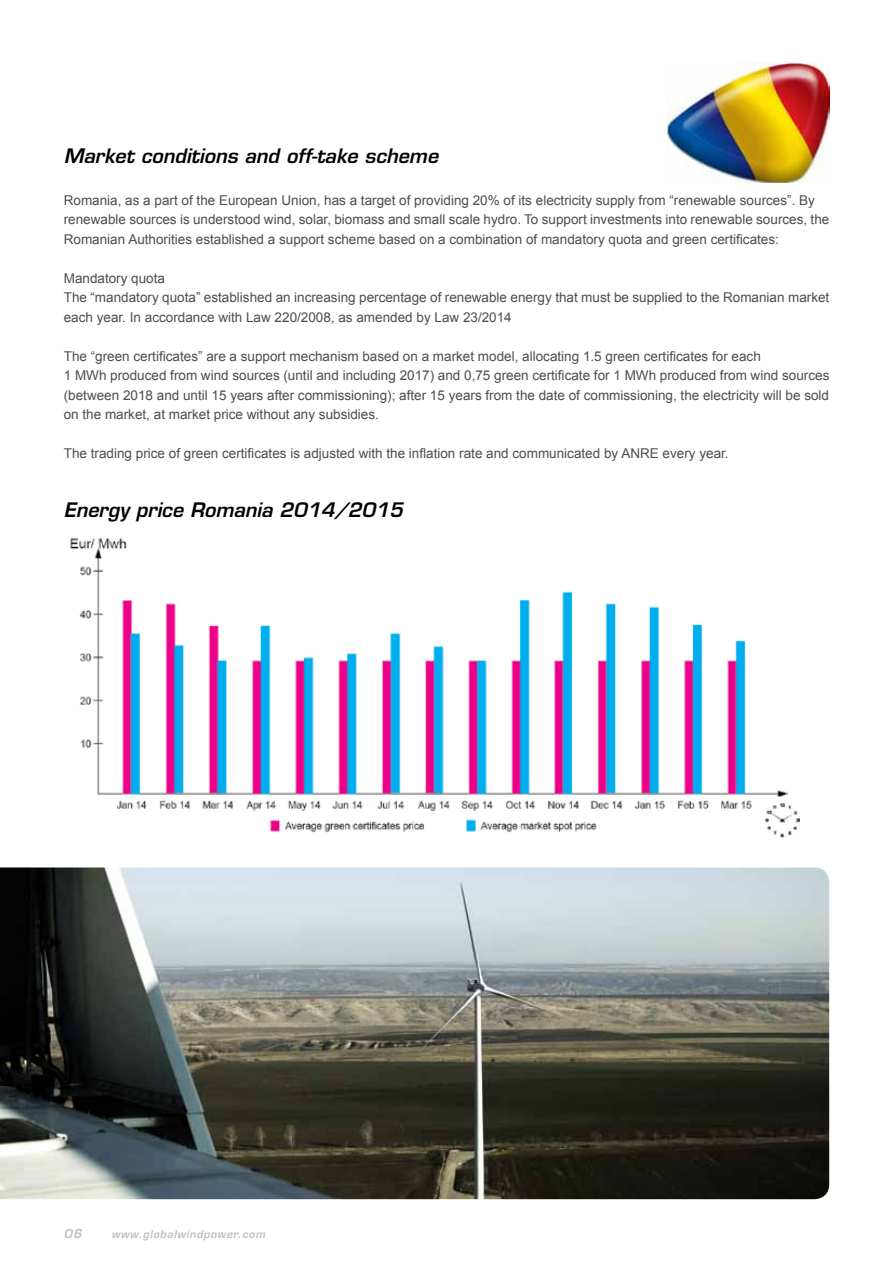
<style>
.page{position:relative;width:893px;height:1263px;background:#fff}
.page>*{position:absolute;margin:0;border:0;box-sizing:border-box;transform-origin:0 0}
.t1{font:italic 600 19.5px "Eurostile LT Std";color:#000}
.t2{font:13.5px/19.5px "Arial";color:#4d4d4f}
.t3{font:italic 600 12px "Eurostile LT Std";color:#bcbec0}
.t4{font:italic 600 10.5px "Eurostile LT Std";letter-spacing:.07em;color:#bcbec0}
</style>
<div class="page">
<img style="left:0;top:867px;width:829px;height:332px">
<img style="left:668px;top:63px;width:161px;height:119px">
<img style="left:70px;top:538px;width:729px;height:299px">
<h1 class="t1" style="left:64px;top:144px;width:376px">Market conditions and off-take scheme</h1>
<p class="t2" style="left:64px;top:190px;width:767px">Romania, as a part of the European Union, has a target of providing 20% of its electricity supply from “renewable sources”. By renewable sources is understood wind, solar, biomass and small scale hydro. To support investments into renewable sources, the<br>Romanian Authorities established a support scheme based on a combination of mandatory quota and green certificates:</p>
<p class="t2" style="left:64px;top:268px;width:767px">Mandatory quota<br>The “mandatory quota” established an increasing percentage of renewable energy that must be supplied to the Romanian market each year. In accordance with Law 220/2008, as amended by Law 23/2014</p>
<p class="t2" style="left:64px;top:346px;width:767px">The “green certificates” are a support mechanism based on a market model, allocating 1.5 green certificates for each<br>1 MWh produced from wind sources (until and including 2017) and 0,75 green certificate for 1 MWh produced from wind sources (between 2018 and until 15 years after commissioning); after 15 years from the date of commissioning, the electricity will be sold on the market, at market price without any subsidies.</p>
<p class="t2" style="left:64px;top:444px;width:666px">The trading price of green certificates is adjusted with the inflation rate and communicated by ANRE every year.</p>
<h1 class="t1" style="left:64px;top:497px;width:341px">Energy price Romania 2014/2015</h1>
<p class="t3" style="left:64px;top:1226px;width:19px">06</p>
<p class="t4" style="left:112px;top:1227px;width:155px">www.globalwindpower.com</p>
</div>
